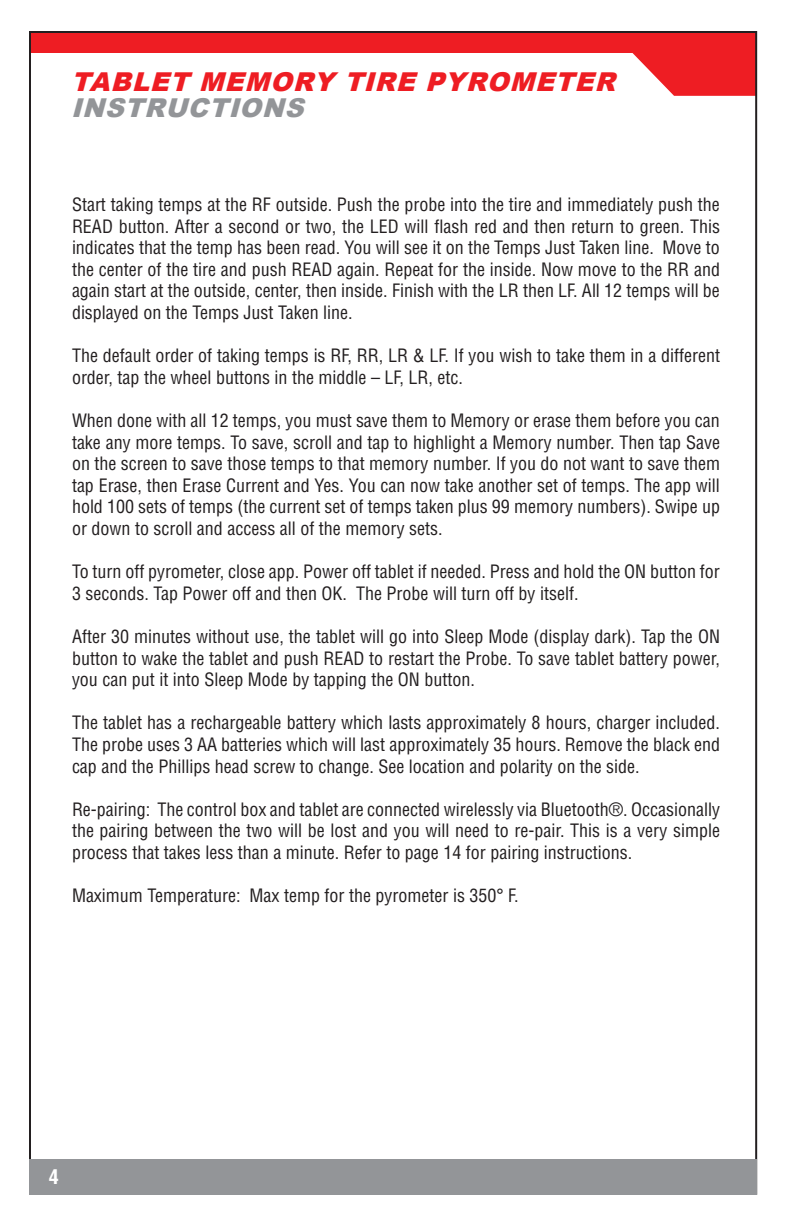
<style>
.page{position:relative;width:792px;height:1224px;background:#fff}
.page>*{position:absolute;margin:0;border:0;box-sizing:border-box;transform-origin:0 0}
.t1{font:italic 900 26px "Arial";color:#ee1d23}
.t2{font:italic 900 26px "Arial";color:#939598}
.t3{font:700 condensed 20px "Helvetica LT Std";color:#fff}
.t4{font:condensed 18px/21.6px "Helvetica LT Std";color:#231f20;text-align:justify}
</style>
<div class="page">
<svg style="left:632px;top:53px;width:122px;height:43px"></svg>
<div style="left:29px;top:32px;width:727px;height:21px;background:#ee1d23"></div>
<div style="left:29px;top:1159px;width:728px;height:36px;background:#939598"></div>
<p class="t1" style="left:71px;top:63px;width:555px">TABLET MEMORY TIRE PYROMETER</p>
<p class="t2" style="left:71px;top:89px;width:243px">INSTRUCTIONS</p>
<p class="t4" style="left:72px;top:193px;width:650px">Start taking temps at the RF outside. Push the probe into the tire and immediately push the READ button. After a second or two, the LED will flash red and then return to green. This indicates that the temp has been read. You will see it on the Temps Just Taken line. Move to the center of the tire and push READ again. Repeat for the inside. Now move to the RR and again start at the outside, center, then inside. Finish with the LR then LF. All 12 temps will be displayed on the Temps Just Taken line.</p>
<p class="t4" style="left:72px;top:345px;width:650px">The default order of taking temps is RF, RR, LR &amp; LF. If you wish to take them in a different order, tap the wheel buttons in the middle – LF, LR, etc.</p>
<p class="t4" style="left:72px;top:409px;width:650px">When done with all 12 temps, you must save them to Memory or erase them before you can take any more temps. To save, scroll and tap to highlight a Memory number. Then tap Save on the screen to save those temps to that memory number. If you do not want to save them tap Erase, then Erase Current and Yes. You can now take another set of temps. The app will hold 100 sets of temps (the current set of temps taken plus 99 memory numbers). Swipe up or down to scroll and access all of the memory sets.</p>
<p class="t4" style="left:72px;top:561px;width:649px">To turn off pyrometer, close app. Power off tablet if needed. Press and hold the ON button for<br>3 seconds. Tap Power off and then OK. The Probe will turn off by itself.</p>
<p class="t4" style="left:72px;top:625px;width:650px">After 30 minutes without use, the tablet will go into Sleep Mode (display dark). Tap the ON button to wake the tablet and push READ to restart the Probe. To save tablet battery power, you can put it into Sleep Mode by tapping the ON button.</p>
<p class="t4" style="left:72px;top:712px;width:650px">The tablet has a rechargeable battery which lasts approximately 8 hours, charger included.<br>The probe uses 3 AA batteries which will last approximately 35 hours. Remove the black end cap and the Phillips head screw to change. See location and polarity on the side.</p>
<p class="t4" style="left:72px;top:798px;width:650px">Re-pairing: The control box and tablet are connected wirelessly via Bluetooth®. Occasionally the pairing between the two will be lost and you will need to re-pair. This is a very simple process that takes less than a minute. Refer to page 14 for pairing instructions.</p>
<p class="t4" style="left:72px;top:885px;width:448px">Maximum Temperature: Max temp for the pyrometer is 350° F.</p>
<p class="t3" style="left:49px;top:1164px;width:11px">4</p>
</div>
